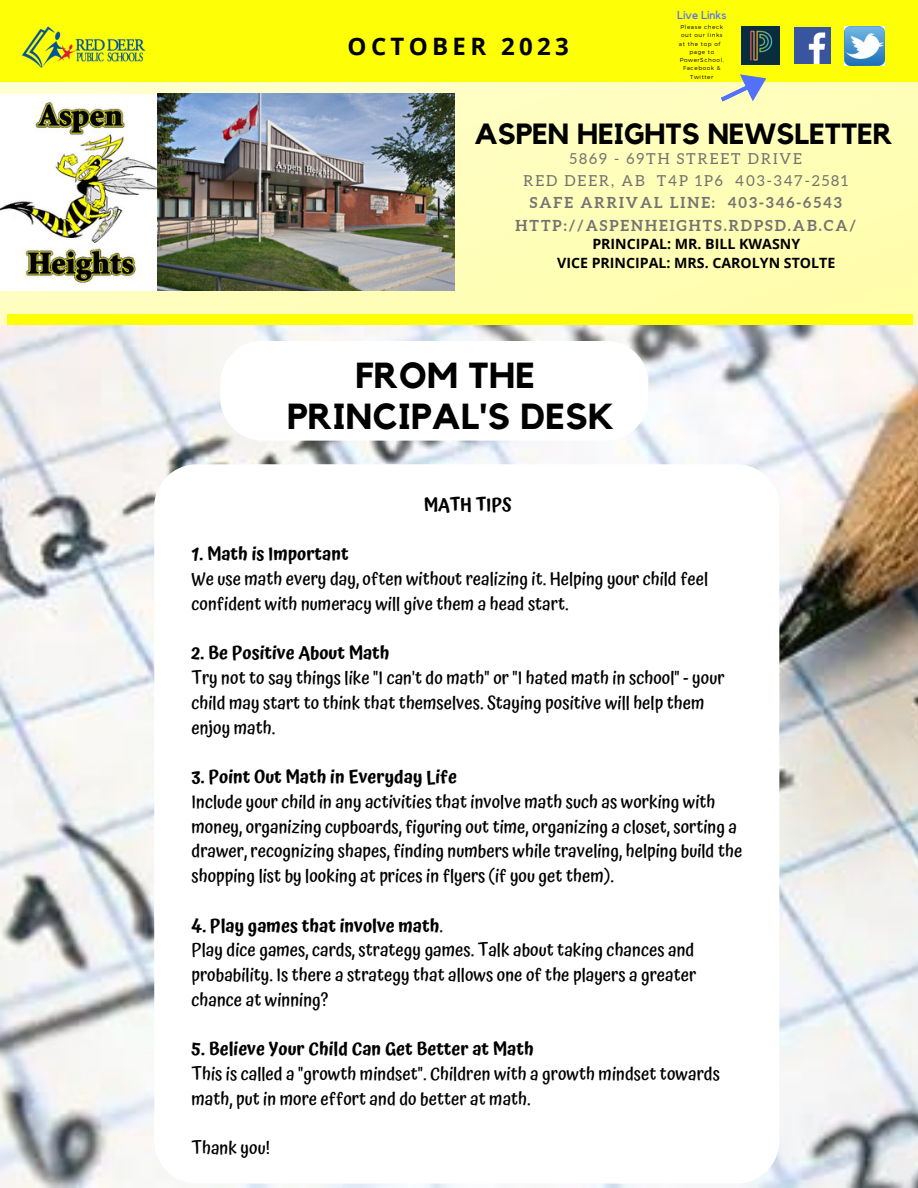
<style>
.page{position:relative;width:918px;height:1188px;background:#fff}
.page>*{position:absolute;margin:0;border:0;box-sizing:border-box;transform-origin:0 0}
.t1{font:700 36px "Kollektif";letter-spacing:.01em;color:#000}
.t2{font:700 29.1px "Kollektif";color:#000}
.t3{font:700 24px "Open Sans";letter-spacing:.18em;color:#000}
.t4{font:500 18px/24.8px "Atma";color:#000}
.t5{font:600 18px "Atma";color:#000}
.t6{font:700 15px "Aleo";letter-spacing:.13em;color:#737373}
.t7{font:15px "Aleo";letter-spacing:.13em;color:#737373}
.t8{font:700 14.1px "Open Sans";color:#000}
.t9{font:11.55px "Kollektif";color:#5271ff}
.t10{font:300 5.7px "Montserrat";letter-spacing:.1em;color:#000}
.s1{font-weight:500}
</style>
<div class="page">
<img style="left:0;top:82px;width:918px;height:1106px">
<div style="left:0;top:0;width:918px;height:82px;background:#fefe07"></div>
<div style="left:8px;top:314px;width:905px;height:14px;background:#fefe07"></div>
<img style="left:741px;top:27px;width:39px;height:38px">
<img style="left:794px;top:27px;width:36px;height:36px">
<img style="left:845px;top:27px;width:39px;height:39px">
<img style="left:21px;top:26px;width:125px;height:42px">
<img style="left:0;top:94px;width:158px;height:197px">
<img style="left:158px;top:94px;width:296px;height:197px">
<svg style="left:720px;top:74px;width:46px;height:28px"></svg>
<img style="left:0;top:326px;width:918px;height:861px">
<svg style="left:154px;top:464px;width:625px;height:720px"></svg>
<svg style="left:220px;top:341px;width:428px;height:100px"></svg>
<p class="t3" style="left:348px;top:29px;width:223px">OCTOBER 2023</p>
<p class="t9" style="left:677px;top:10px;width:51px">Live Links</p>
<p class="t10" style="left:681px;top:23px;width:44px">Please check</p>
<p class="t10" style="left:681px;top:32px;width:43px">out our links</p>
<p class="t10" style="left:679px;top:40px;width:43px">at the top of</p>
<p class="t10" style="left:689px;top:48px;width:26px">page to</p>
<p class="t10" style="left:680px;top:56px;width:46px">PowerSchool,</p>
<p class="t10" style="left:683px;top:65px;width:39px">Facebook &amp;</p>
<p class="t10" style="left:690px;top:73px;width:25px">Twitter</p>
<p class="t2" style="left:475px;top:120px;width:420px">ASPEN HEIGHTS NEWSLETTER</p>
<p class="t7" style="left:570px;top:150px;width:234px">5869 - 69TH STREET DRIVE</p>
<p class="t7" style="left:523px;top:172px;width:326px">RED DEER, AB T4P 1P6 403-347-2581</p>
<p class="t6" style="left:530px;top:194px;width:314px">SAFE ARRIVAL LINE: 403-346-6543</p>
<p class="t6" style="left:516px;top:217px;width:342px">HTTP://ASPENHEIGHTS.RDPSD.AB.CA/</p>
<p class="t8" style="left:592px;top:234px;width:209px">PRINCIPAL: MR. BILL KWASNY</p>
<p class="t8" style="left:557px;top:253px;width:280px">VICE PRINCIPAL: MRS. CAROLYN STOLTE</p>
<p class="t1" style="left:355px;top:359px;width:181px">FROM THE</p>
<p class="t1" style="left:287px;top:400px;width:328px">PRINCIPAL'S DESK</p>
<p class="t5" style="left:424px;top:494px;width:89px">MATH TIPS</p>
<p class="t5" style="left:192px;top:544px;width:159px">1. Math is Important</p>
<p class="t4" style="left:192px;top:567px;width:518px">We use math every day, often without realizing it. Helping your child feel confident with numeracy will give them a head start.</p>
<p class="t5" style="left:192px;top:643px;width:200px">2. Be Positive About Math</p>
<p class="t4" style="left:192px;top:666px;width:535px">Try not to say things like "I can't do math" or "I hated math in school" - your child may start to think that themselves. Staying positive will help them enjoy math.</p>
<p class="t5" style="left:192px;top:766px;width:267px">3. Point Out Math in Everyday Life</p>
<p class="t4" style="left:192px;top:789px;width:552px">Include your child in any activities that involve math such as working with money, organizing cupboards, figuring out time, organizing a closet, sorting a drawer, recognizing shapes, finding numbers while traveling, helping build the shopping list by looking at prices in flyers (if you get them).</p>
<p class="t5" style="left:192px;top:915px;width:253px">4. Play games that involve math<span class="s1">.</span></p>
<p class="t4" style="left:192px;top:938px;width:506px;text-align:justify">Play dice games, cards, strategy games. Talk about taking chances and probability. Is there a strategy that allows one of the players a greater chance at winning?</p>
<p class="t5" style="left:192px;top:1039px;width:344px">5. Believe Your Child Can Get Better at Math</p>
<p class="t4" style="left:192px;top:1061px;width:530px">This is called a "growth mindset". Children with a growth mindset towards math, put in more effort and do better at math.</p>
<p class="t4" style="left:192px;top:1136px;width:80px">Thank you!</p>
</div>
